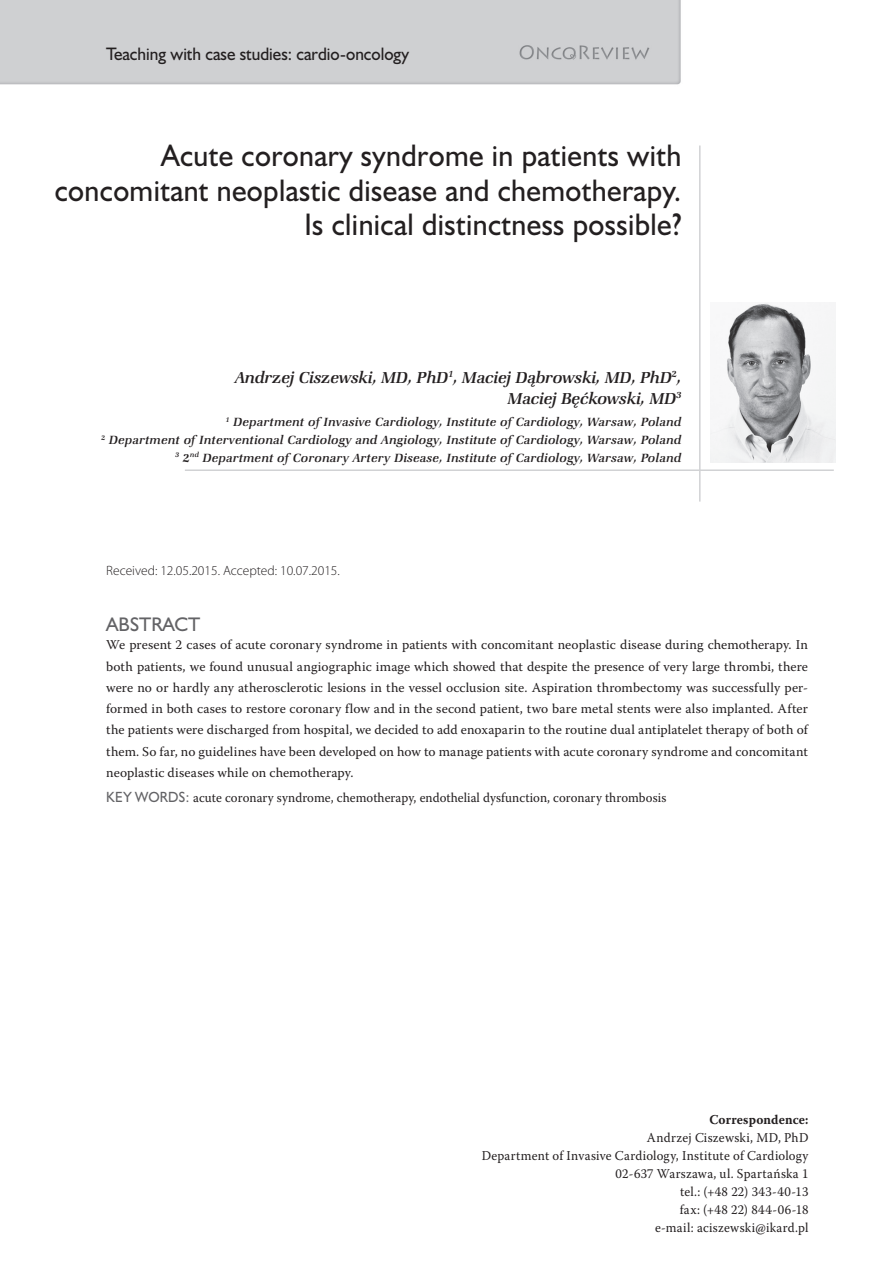
<style>
.page{position:relative;width:893px;height:1263px;background:#fff}
.page>*{position:absolute;margin:0;border:0;box-sizing:border-box;transform-origin:0 0}
.t1{font:28.5px/34.2px "Humanst 521 PL";letter-spacing:.015em;color:#231f20;text-align:right;scale:.95 1}
.t2{font:italic 18px/21.6px "Zapf Book Md PL";color:#231f20;text-align:right;scale:.95 1}
.t3{font:18px "Humanst 521 PL";color:#636366}
.t4{font:16.5px "Humanst 521 PL";color:#231f20;scale:.95 1}
.t5{font:13.5px/21.3px "Warnock Pro";letter-spacing:.01em;color:#231f20;text-align:justify}
.t6{font:13.5px/18px "Warnock Pro";letter-spacing:.01em;color:#231f20;text-align:right;scale:.95 1}
.t7{font:italic 13.5px/17.7px "Zapf Book Md PL";letter-spacing:.03em;color:#231f20;text-align:right;scale:.95 1}
.t8{font:300 13.5px "Myriad Pro";color:#231f20}
.t9{font:700 13.5px "Warnock Pro";letter-spacing:.01em;color:#231f20;scale:.95 1}
.s1{font-family:"Humanst 521 PL";color:#636366}
</style>
<div class="page">
<hr style="left:185px;top:469px;width:649px;height:2px;background:#d1d2d4">
<hr style="left:699px;top:145px;width:2px;height:357px;background:#d1d2d4">
<div style="left:0;top:0;width:681px;height:85px;background:#cfd0d2"></div>
<img style="left:710px;top:303px;width:126px;height:159px">
<p class="t4" style="left:106px;top:43px;width:320px">Teaching with case studies: cardio-oncology</p>
<h1 class="t1" style="left:55px;top:138px;width:661px">Acute coronary syndrome in patients with concomitant neoplastic disease and chemotherapy.<br>Is clinical distinctness possible?</h1>
<h2 class="t2" style="left:235px;top:366px;width:471px">Andrzej Ciszewski, MD, PhD<sup>1</sup>, Maciej Dąbrowski, MD, PhD<sup>2</sup>,<br>Maciej Bęćkowski, MD<sup>3</sup></h2>
<p class="t7" style="left:102px;top:413px;width:612px"><sup>1</sup> Department of Invasive Cardiology, Institute of Cardiology, Warsaw, Poland<br><sup>2</sup> Department of Interventional Cardiology and Angiology, Institute of Cardiology, Warsaw, Poland<br><sup>3</sup> 2<sup>nd</sup> Department of Coronary Artery Disease, Institute of Cardiology, Warsaw, Poland</p>
<p class="t8" style="left:106px;top:562px;width:235px">Received: 12.05.2015. Accepted: 10.07.2015.</p>
<h2 class="t3" style="left:106px;top:612px;width:96px">ABSTRACT</h2>
<p class="t5" style="left:106px;top:634px;width:703px">We present 2 cases of acute coronary syndrome in patients with concomitant neoplastic disease during chemotherapy. In both patients, we found unusual angiographic image which showed that despite the presence of very large thrombi, there were no or hardly any atherosclerotic lesions in the vessel occlusion site. Aspiration thrombectomy was successfully per&shy;formed in both cases to restore coronary flow and in the second patient, two bare metal stents were also implanted. After the patients were discharged from hospital, we decided to add enoxaparin to the routine dual antiplatelet therapy of both of them. So far, no guidelines have been developed on how to manage patients with acute coronary syndrome and concomitant neoplastic diseases while on chemotherapy.</p>
<p class="t6" style="left:106px;top:788px;width:591px"><span class="s1">KEY WORDS:</span> acute coronary syndrome, chemotherapy, endothelial dysfunction, coronary thrombosis</p>
<p class="t9" style="left:709px;top:1111px;width:106px">Correspondence:</p>
<p class="t6" style="left:482px;top:1128px;width:345px">Andrzej Ciszewski, MD, PhD<br>Department of Invasive Cardiology, Institute of Cardiology 02-637 Warszawa, ul. Spartańska 1<br>tel.: (+48 22) 343-40-13<br>fax: (+48 22) 844-06-18<br>e-mail: aciszewski@ikard.pl</p>
</div>
